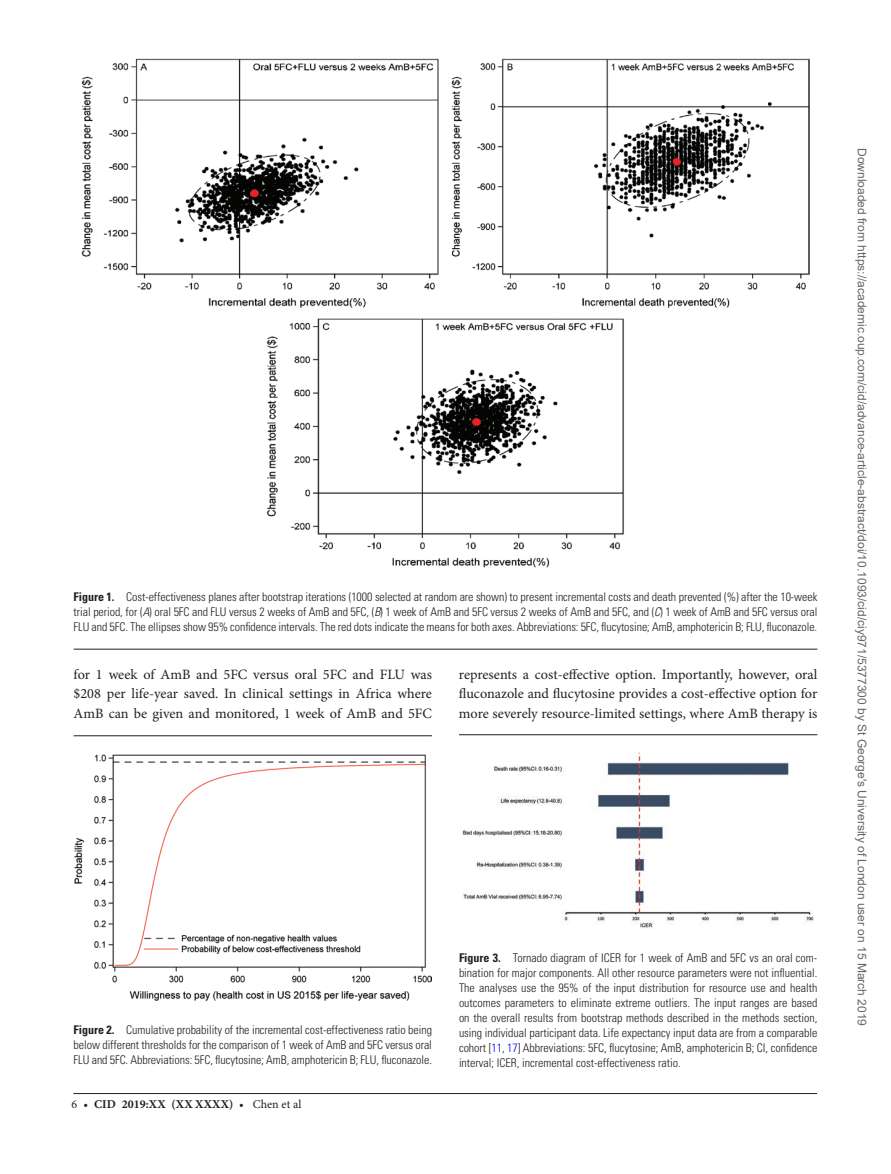
<style>
.page{position:relative;width:891px;height:1174px;background:#fff}
.page>*{position:absolute;margin:0;border:0;box-sizing:border-box;transform-origin:0 0}
.t1{font:14.25px/19.5px "Minion Pro";color:#231f20;text-align:justify}
.t2{font:300 condensed 12px/15px "Univers LT Std";letter-spacing:-.005em;color:#231f20;text-align:justify}
.t3{font:12px "Arial";color:#666}
.t4{font:700 12px "Minion Pro";letter-spacing:.005em;color:#231f20}
.s1{font-weight:700}
.s2{font-style:italic}
.s3{font-weight:400}
.s4{color:#00f}
</style>
<div class="page">
<hr style="left:73px;top:1093px;width:744px;height:1px;background:#231f20">
<hr style="left:74px;top:735px;width:358px;height:1px;background:#231f20">
<img style="left:75px;top:754px;width:356px;height:246px">
<hr style="left:459px;top:734px;width:358px;height:1px;background:#231f20">
<img style="left:462px;top:752px;width:352px;height:176px">
<hr style="left:74px;top:649px;width:743px;height:1px;background:#231f20">
<img style="left:81px;top:59px;width:729px;height:508px">
<p class="t2" style="left:74px;top:589px;width:745px"><span class="s1">Figure 1.</span> Cost-effectiveness planes after bootstrap iterations (1000 selected at random are shown) to present incremental costs and death prevented (%) after the 10-week trial period, for (<span class="s2">A</span>) oral 5FC and FLU versus 2 weeks of AmB and 5FC, (<span class="s2">B</span>) 1 week of AmB and 5FC versus 2 weeks of AmB and 5FC, and (<span class="s2">C</span>) 1 week of AmB and 5FC versus oral FLU and 5FC. The ellipses show 95% confidence intervals. The red dots indicate the means for both axes. Abbreviations: 5FC, flucytosine; AmB, amphotericin B; FLU, fluconazole.</p>
<p class="t1" style="left:74px;top:664px;width:360px">for 1 week of AmB and 5FC versus oral 5FC and FLU was $208 per life-year saved. In clinical settings in Africa where AmB can be given and monitored, 1 week of AmB and 5FC</p>
<p class="t1" style="left:459px;top:664px;width:360px">represents a cost-effective option. Importantly, however, oral fluconazole and flucytosine provides a cost-effective option for more severely resource-limited settings, where AmB therapy is</p>
<p class="t2" style="left:74px;top:1022px;width:360px"><span class="s1">Figure 2.</span> Cumulative probability of the incremental cost-effectiveness ratio being below different thresholds for the comparison of 1 week of AmB and 5FC versus oral FLU and 5FC. Abbreviations: 5FC, flucytosine; AmB, amphotericin B; FLU, fluconazole.</p>
<p class="t4" style="left:72px;top:1095px;width:231px"><span class="s3">6 •</span> CID 2019:XX (XX XXXX) <span class="s3">• Chen et al</span></p>
<p class="t2" style="left:459px;top:950px;width:360px"><span class="s1">Figure 3.</span> Tornado diagram of ICER for 1 week of AmB and 5FC vs an oral com&shy;bination for major components. All other resource parameters were not influential.<br>The analyses use the 95% of the input distribution for resource use and health outcomes parameters to eliminate extreme outliers. The input ranges are based on the overall results from bootstrap methods described in the methods section, using individual participant data. Life expectancy input data are from a comparable cohort [<span class="s4">11</span>, <span class="s4">17</span>] Abbreviations: 5FC, flucytosine; AmB, amphotericin B; CI, confidence interval; ICER, incremental cost-effectiveness ratio.</p>
<p class="t3" style="left:866px;top:148px;width:880px;rotate:90deg">Downloaded from https://academic.oup.com/cid/advance-article-abstract/doi/10.1093/cid/ciy971/5377300 by St George's University of London user on 15 March 2019</p>
</div>
